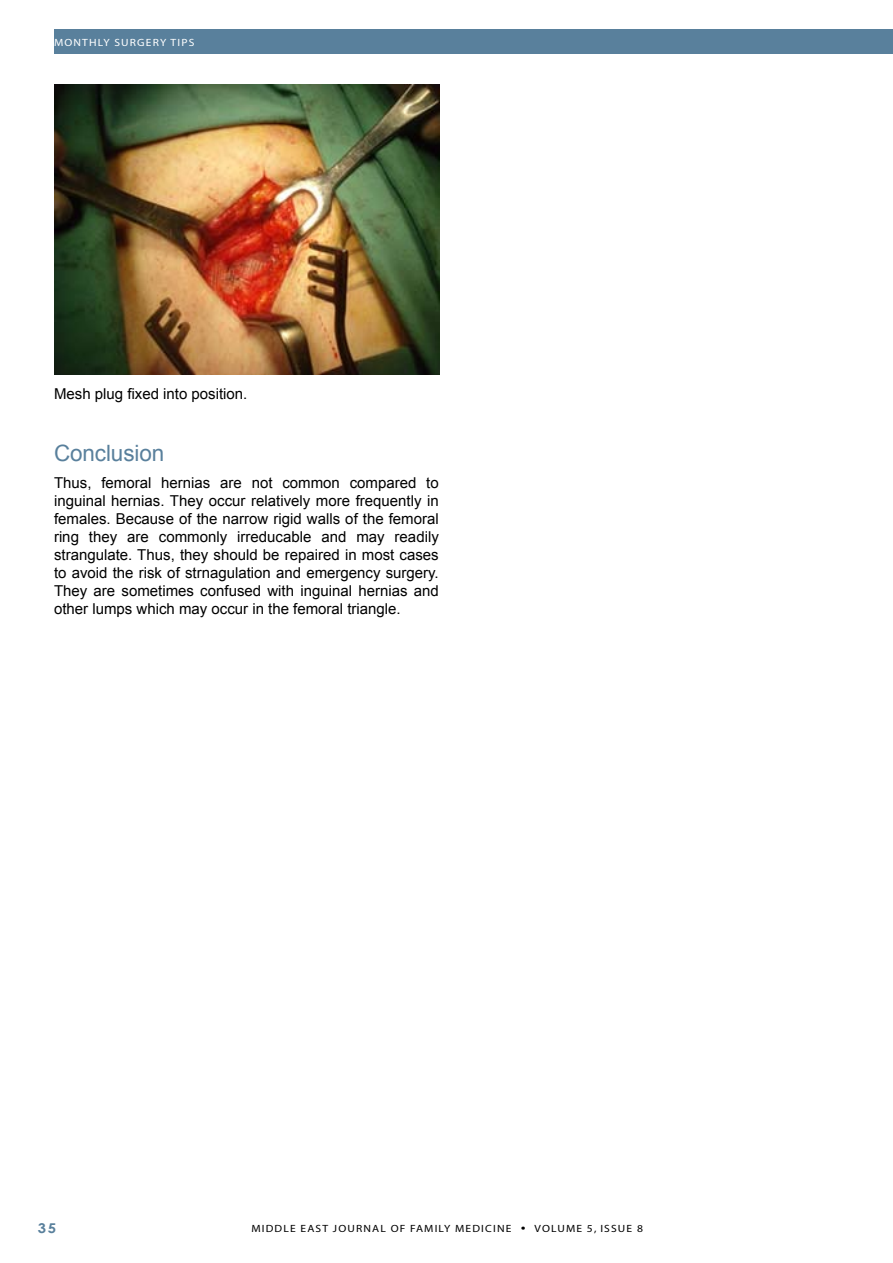
<style>
.page{position:relative;width:893px;height:1263px;background:#fff}
.page>*{position:absolute;margin:0;border:0;box-sizing:border-box;transform-origin:0 0}
.t1{font:22.5px "Arial";letter-spacing:-.005em;color:#59809c}
.t2{font:15px/18px "Arial";color:#000;text-align:justify}
.t3{font:700 13.5px "Century Gothic";color:#59809c;scale:1.1 1}
.t4{font:10.5px "Myriad";letter-spacing:.1em;color:#000;scale:1.1 1}
.t5{font:10.5px "Myriad";letter-spacing:.1em;color:#fff;scale:1.1 1}
.s1{font-family:"Century Gothic";font-weight:700}
</style>
<div class="page">
<div style="left:54px;top:30px;width:839px;height:24px;background:#59809c"></div>
<img style="left:54px;top:85px;width:386px;height:289px">
<p class="t5" style="left:54px;top:37px;width:129px">MONTHLY SURGERY TIPS</p>
<p class="t2" style="left:54px;top:385px;width:195px">Mesh plug fixed into position.</p>
<h1 class="t1" style="left:54px;top:438px;width:112px">Conclusion</h1>
<p class="t2" style="left:54px;top:473px;width:386px">Thus, femoral hernias are not common compared to inguinal hernias. They occur relatively more frequently in females. Because of the narrow rigid walls of the femoral ring they are commonly irreducable and may readily strangulate. Thus, they should be repaired in most cases to avoid the risk of strnagulation and emergency surgery.<br>They are sometimes confused with inguinal hernias and other lumps which may occur in the femoral triangle.</p>
<p class="t3" style="left:38px;top:1217px;width:18px">35</p>
<p class="t4" style="left:251px;top:1223px;width:357px">MIDDLE EAST JOURNAL OF FAMILY MEDICINE <span class="s1">•</span> VOLUME 5, ISSUE 8</p>
</div>
